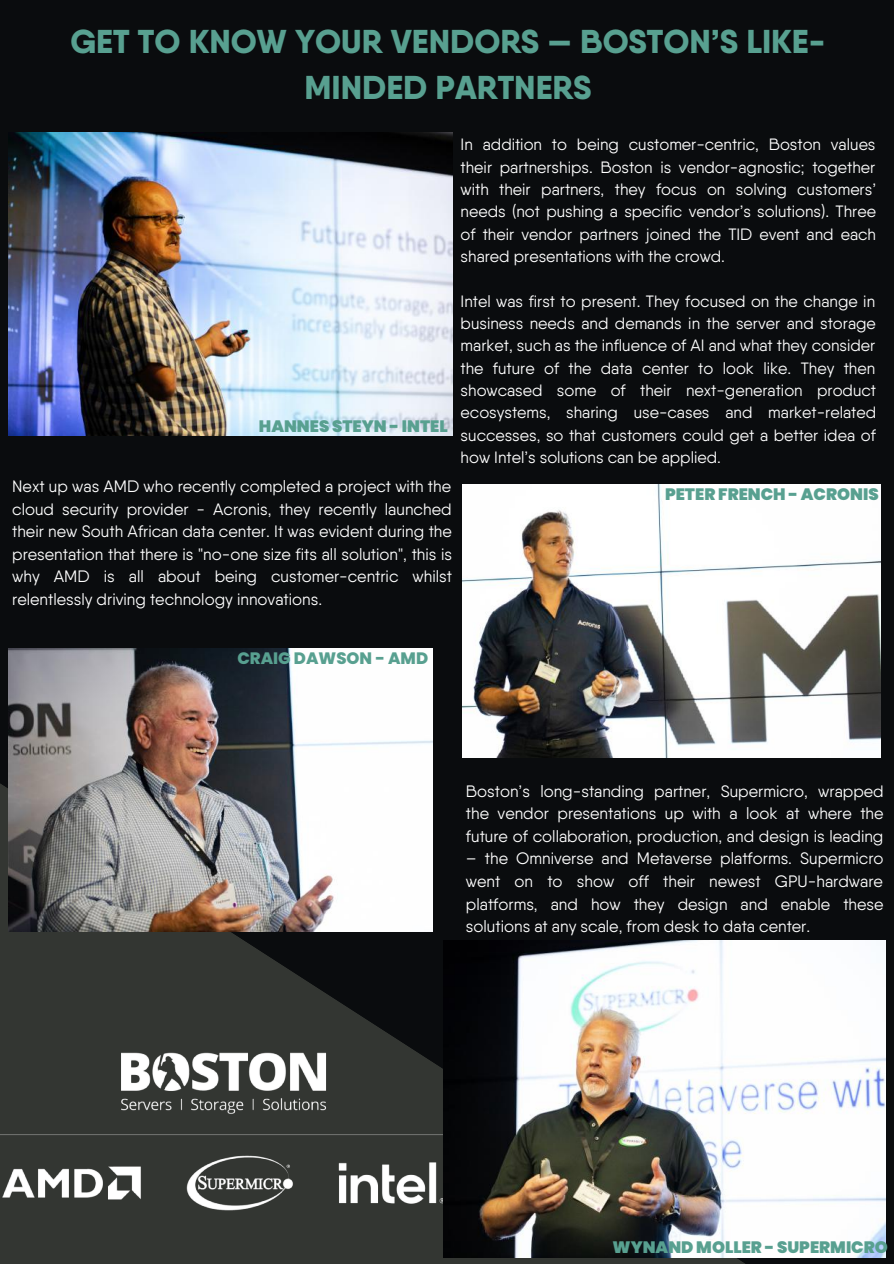
<style>
.page{position:relative;width:894px;height:1264px;background:#fff}
.page>*{position:absolute;margin:0;border:0;box-sizing:border-box;transform-origin:0 0}
.t1{font:800 33px/46.2px "Qanelas";color:#58a090;text-align:center}
.t2{font:16.5px/22.5px "Qanelas";color:#fff;text-align:justify}
.t3{font:900 16.5px "Poppins";color:#58a090}
.t4{font:800 16.5px "Poppins";color:#58a090}
.t5{font:16.35px/22.4px "Qanelas";color:#fff;text-align:justify}
</style>
<div class="page">
<div style="left:0;top:0;width:893px;height:1263px;background:#0a0c0e"></div>
<svg style="left:0;top:648px;width:829px;height:615px"></svg>
<img style="left:0;top:1049px;width:444px;height:164px">
<img style="left:444px;top:940px;width:441px;height:316px">
<img style="left:8px;top:132px;width:444px;height:303px">
<img style="left:462px;top:484px;width:418px;height:273px">
<img style="left:8px;top:648px;width:424px;height:283px">
<h1 class="t1" style="left:70px;top:18px;width:756px">GET TO KNOW YOUR VENDORS — BOSTON’S LIKE-<br>MINDED PARTNERS</h1>
<p class="t3" style="left:259px;top:414px;width:190px">HANNES STEYN - INTEL</p>
<p class="t2" style="left:12px;top:475px;width:441px">Next up was AMD who recently completed a project with the cloud security provider - Acronis, they recently launched their new South African data center. It was evident during the presentation that there is "no-one size fits all solution", this is why AMD is all about being customer-centric whilst relentlessly driving technology innovations.</p>
<p class="t5" style="left:460px;top:133px;width:417px">In addition to being customer-centric, Boston values their partnerships. Boston is vendor-agnostic; together with their partners, they focus on solving customers’ needs (not pushing a specific vendor’s solutions). Three of their vendor partners joined the TID event and each shared presentations with the crowd.</p>
<p class="t5" style="left:460px;top:290px;width:417px">Intel was first to present. They focused on the change in business needs and demands in the server and storage market, such as the influence of AI and what they consider the future of the data center to look like. They then showcased some of their next-generation product ecosystems, sharing use-cases and market-related successes, so that customers could get a better idea of how Intel’s solutions can be applied.</p>
<p class="t3" style="left:665px;top:482px;width:215px">PETER FRENCH - ACRONIS</p>
<p class="t4" style="left:237px;top:646px;width:192px">CRAIG DAWSON - AMD</p>
<p class="t2" style="left:466px;top:779px;width:419px">Boston’s long-standing partner, Supermicro, wrapped the vendor presentations up with a look at where the future of collaboration, production, and design is leading</p>
<p class="t2" style="left:466px;top:847px;width:419px">– the Omniverse and Metaverse platforms. Supermicro went on to show off their newest GPU-hardware platforms, and how they design and enable these solutions at any scale, from desk to data center.</p>
<p class="t3" style="left:612px;top:1235px;width:277px">WYNAND MOLLER - SUPERMICRO</p>
</div>
